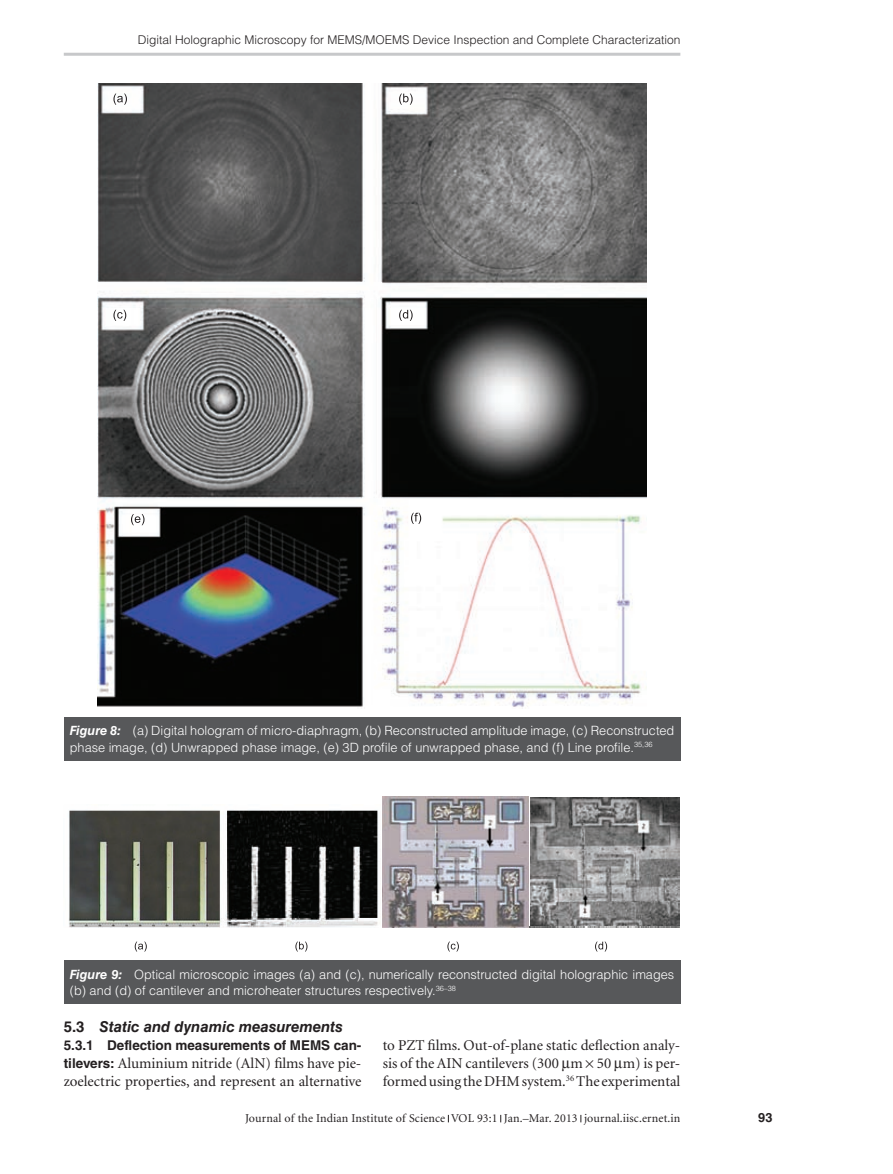
<style>
.page{position:relative;width:893px;height:1174px;background:#fff}
.page>*{position:absolute;margin:0;border:0;box-sizing:border-box;transform-origin:0 0}
.t1{font:15px/18px "Minion";color:#231f20}
.t2{font:italic 700 15px "Helvetica LT Std";color:#231f20}
.t3{font:700 13.5px "Helvetica LT Std";color:#231f20}
.t4{font:300 12.75px/16.5px "Helvetica LT Std";color:#fff}
.t5{font:700 12.75px "Helvetica LT Std";color:#231f20}
.t6{font:300 12px "Helvetica LT Std";color:#231f20}
.t7{font:12px "Minion";letter-spacing:.01em;color:#231f20}
.s1{font-weight:700;font-style:italic}
.s2{font-style:normal}
.s3{font-family:"Helvetica LT Std";font-weight:700;font-size:13.5px}
</style>
<div class="page">
<hr style="left:64px;top:53px;width:616px;height:3px;background:#c7c8ca">
<div style="left:64px;top:717px;width:616px;height:43px;background:#57585a"></div>
<img style="left:98px;top:83px;width:549px;height:624px">
<svg style="left:113px;top:93px;width:14px;height:12px"></svg>
<svg style="left:399px;top:93px;width:14px;height:12px"></svg>
<svg style="left:113px;top:310px;width:13px;height:11px"></svg>
<svg style="left:131px;top:514px;width:14px;height:11px"></svg>
<svg style="left:399px;top:310px;width:14px;height:11px"></svg>
<svg style="left:411px;top:513px;width:10px;height:11px"></svg>
<div style="left:64px;top:960px;width:616px;height:44px;background:#57585a"></div>
<img style="left:69px;top:810px;width:310px;height:117px">
<img style="left:382px;top:797px;width:146px;height:130px">
<img style="left:530px;top:797px;width:150px;height:130px">
<svg style="left:135px;top:941px;width:12px;height:10px"></svg>
<svg style="left:595px;top:941px;width:12px;height:10px"></svg>
<svg style="left:447px;top:941px;width:12px;height:10px"></svg>
<svg style="left:295px;top:941px;width:12px;height:10px"></svg>
<p class="t6" style="left:138px;top:32px;width:544px">Digital Holographic Microscopy for MEMS/MOEMS Device Inspection and Complete Characterization</p>
<p class="t4" style="left:70px;top:722px;width:606px"><span class="s1">Figure 8:</span> (a) Digital hologram of micro-diaphragm, (b) Reconstructed amplitude image, (c) Reconstructed phase image, (d) Unwrapped phase image, (e) 3D profile of unwrapped phase, and (f) Line profile.<sup>35,36</sup></p>
<p class="t4" style="left:70px;top:966px;width:606px"><span class="s1">Figure 9:</span> Optical microscopic images (a) and (c), numerically reconstructed digital holographic images (b) and (d) of cantilever and microheater structures respectively.<sup>36–38</sup></p>
<p class="t2" style="left:64px;top:1018px;width:280px"><span class="s2">5.3</span> Static and dynamic measurements</p>
<p class="t3" style="left:64px;top:1037px;width:299px">5.3.1 Deflection measurements of MEMS can-</p>
<p class="t1" style="left:64px;top:1055px;width:299px"><span class="s3">tilevers:</span> Aluminium nitride (AlN) films have pie&shy;zoelectric properties, and represent an alternative</p>
<p class="t1" style="left:383px;top:1037px;width:299px;text-align:justify">to PZT films. Out-of-plane static deflection analy&shy;sis of the AIN cantilevers (300 m 50 m) is per&shy;formed using the DHM system.<sup>36</sup> The experimental</p>
<p class="t7" style="left:245px;top:1112px;width:437px">Journal of the Indian Institute of Science VOL 93:1 Jan.–Mar. 2013 journal.iisc.ernet.in</p>
<p class="t5" style="left:758px;top:1110px;width:16px">93</p>
</div>
